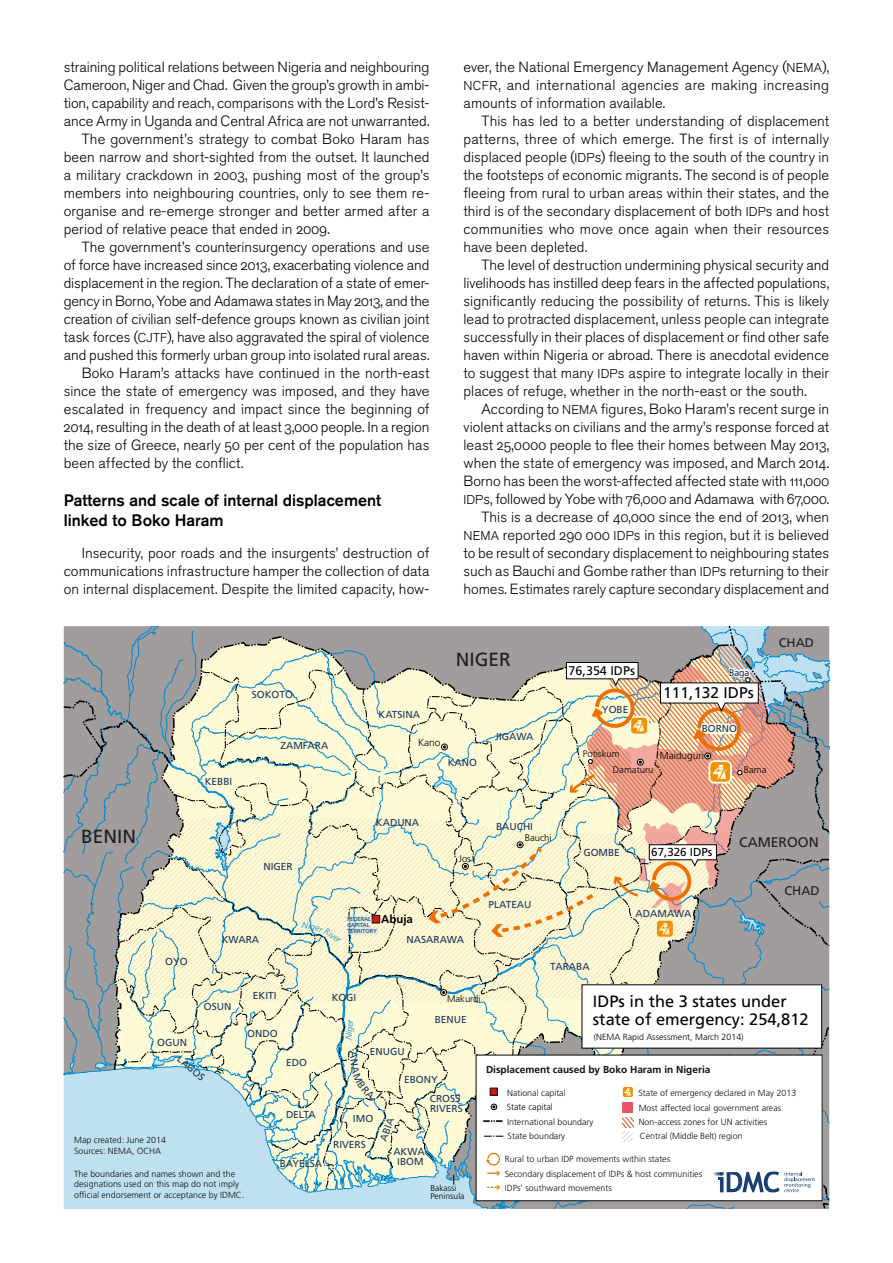
<style>
.page{position:relative;width:893px;height:1263px;background:#fff}
.page>*{position:absolute;margin:0;border:0;box-sizing:border-box;transform-origin:0 0}
.t1{font:19.05px "Frutiger LT Std";color:#1e1e1c}
.t2{font:500 16.5px/19.8px "Akzidenz Grotesk Pro";color:#000}
.t3{font:16.5px/17.7px "Frutiger LT Std";color:#000}
.t4{font:15.45px "Frutiger LT Std";color:#000}
.t5{font:300 14.7px/18px "Akzidenz Grotesk Pro";color:#000;text-align:justify}
.t6{font:13.95px "Frutiger LT Std";color:#1e1e1c}
.t7{font:12.6px "Frutiger LT Std";color:#000}
.t8{font:12.6px "Frutiger LT Std";color:#1e1e1c}
.t9{font:11.55px "Frutiger LT Std";color:#000}
.t10{font:700 11.4px "Frutiger LT Std";color:#000}
.t11{font:10.05px/10.1px "Frutiger LT Std";color:#17375c}
.t12{font:700 10.05px "Frutiger LT Std";color:#12100d}
.t13{font:300 10.05px "Frutiger LT Std";color:#000}
.t14{font:300 9.45px "Frutiger LT Std";color:#000}
.t15{font:300 8.85px/10.6px "Frutiger LT Std";color:#12100d}
.t16{font:300 8.85px "Frutiger LT Std";color:#000}
.t17{font:300 8.55px/7.6px "Frutiger LT Std";color:#000}
.t18{font:5.7px/6.3px "Frutiger LT Std";color:#17375c}
.s1{font-size:12.75px}
</style>
<div class="page">
<svg style="left:63px;top:626px;width:767px;height:583px;background:#d4d4c6"></svg>
<p class="t5" style="left:64px;top:58px;width:367px">straining political relations between Nigeria and neighbouring</p>
<p class="t5" style="left:64px;top:76px;width:367px">Cameroon, Niger and Chad. Given the group’s growth in ambi-</p>
<p class="t5" style="left:64px;top:94px;width:367px">tion, capability and reach, comparisons with the Lord’s Resist-</p>
<p class="t5" style="left:64px;top:112px;width:367px">ance Army in Uganda and Central Africa are not unwarranted.</p>
<p class="t5" style="left:82px;top:130px;width:349px">The government’s strategy to combat Boko Haram has</p>
<p class="t5" style="left:64px;top:148px;width:367px">been narrow and short-sighted from the outset. It launched</p>
<p class="t5" style="left:64px;top:166px;width:367px">a military crackdown in 2003, pushing most of the group’s</p>
<p class="t5" style="left:64px;top:184px;width:367px">members into neighbouring countries, only to see them re-</p>
<p class="t5" style="left:64px;top:202px;width:367px">organise and re-emerge stronger and better armed after a</p>
<p class="t5" style="left:64px;top:220px;width:268px">period of relative peace that ended in 2009.</p>
<p class="t5" style="left:82px;top:238px;width:349px">The government’s counterinsurgency operations and use</p>
<p class="t5" style="left:64px;top:256px;width:367px">of force have increased since 2013, exacerbating violence and</p>
<p class="t5" style="left:64px;top:274px;width:367px">displacement in the region. The declaration of a state of emer-</p>
<p class="t5" style="left:64px;top:292px;width:367px">gency in Borno, Yobe and Adamawa states in May 2013, and the</p>
<p class="t5" style="left:64px;top:310px;width:367px">creation of civilian self-defence groups known as civilian joint</p>
<p class="t5" style="left:64px;top:328px;width:367px">task forces (<span class="s1">CJTF</span>), have also aggravated the spiral of violence</p>
<p class="t5" style="left:64px;top:346px;width:367px">and pushed this formerly urban group into isolated rural areas.</p>
<p class="t5" style="left:82px;top:364px;width:349px">Boko Haram’s attacks have continued in the north-east</p>
<p class="t5" style="left:64px;top:382px;width:367px">since the state of emergency was imposed, and they have</p>
<p class="t5" style="left:64px;top:400px;width:367px">escalated in frequency and impact since the beginning of</p>
<p class="t5" style="left:64px;top:418px;width:367px">2014, resulting in the death of at least 3,000 people. In a region</p>
<p class="t5" style="left:64px;top:436px;width:367px">the size of Greece, nearly 50 per cent of the population has</p>
<p class="t5" style="left:64px;top:454px;width:181px">been affected by the conflict.</p>
<p class="t2" style="left:64px;top:490px;width:319px">Patterns and scale of internal displacement linked to Boko Haram</p>
<p class="t5" style="left:64px;top:544px;width:367px;text-indent:18px">Insecurity, poor roads and the insurgents’ destruction of communications infrastructure hamper the collection of data on internal displacement. Despite the limited capacity, how-</p>
<p class="t5" style="left:463px;top:58px;width:367px">ever, the National Emergency Management Agency (<span class="s1">NEMA</span>), <span class="s1">NCFR</span>, and international agencies are making increasing amounts of information available.</p>
<p class="t5" style="left:463px;top:112px;width:367px;text-indent:18px">This has led to a better understanding of displacement patterns, three of which emerge. The first is of internally displaced people (<span class="s1">IDP</span>s) fleeing to the south of the country in the footsteps of economic migrants. The second is of people fleeing from rural to urban areas within their states, and the third is of the secondary displacement of both <span class="s1">IDP</span>s and host communities who move once again when their resources have been depleted.</p>
<p class="t5" style="left:463px;top:256px;width:367px;text-indent:18px">The level of destruction undermining physical security and livelihoods has instilled deep fears in the affected populations, significantly reducing the possibility of returns. This is likely lead to protracted displacement, unless people can integrate successfully in their places of displacement or find other safe haven within Nigeria or abroad. There is anecdotal evidence to suggest that many <span class="s1">IDP</span>s aspire to integrate locally in their places of refuge, whether in the north-east or the south.</p>
<p class="t5" style="left:463px;top:400px;width:367px;text-align:right">According to <span class="s1">NEMA</span> figures, Boko Haram’s recent surge in violent attacks on civilians and the army’s response forced at least 25,0000 people to flee their homes between May 2013, when the state of emergency was imposed, and March 2014.<br>Borno has been the worst-affected affected state with 111,000<br><span class="s1">IDP</span>s, followed by Yobe with 76,000 and Adamawa with 67,000.<br>This is a decrease of 40,000 since the end of 2013, when <span class="s1">NEMA</span> reported 290 000 <span class="s1">IDP</span>s in this region, but it is believed to be result of secondary displacement to neighbouring states such as Bauchi and Gombe rather than <span class="s1">IDP</span>s returning to their homes. Estimates rarely capture secondary displacement and</p>
<p class="t11" style="left:205px;top:776px;width:29px">KEBBI</p>
<p class="t11" style="left:252px;top:690px;width:43px">SOKOTO</p>
<p class="t11" style="left:280px;top:740px;width:49px">ZAMFARA</p>
<p class="t1" style="left:456px;top:648px;width:56px">NIGER</p>
<p class="t11" style="left:379px;top:710px;width:43px">KATSINA</p>
<p class="t13" style="left:418px;top:737px;width:24px">Kano</p>
<p class="t11" style="left:448px;top:758px;width:31px">KANO</p>
<p class="t11" style="left:495px;top:732px;width:40px">JIGAWA</p>
<p class="t7" style="left:568px;top:663px;width:68px">76,354 IDPs</p>
<p class="t11" style="left:602px;top:704px;width:28px">YOBE</p>
<p class="t14" style="left:583px;top:749px;width:38px">Potiskum</p>
<p class="t14" style="left:729px;top:667px;width:22px">Baga</p>
<p class="t4" style="left:663px;top:684px;width:92px">111,132 IDPs</p>
<p class="t11" style="left:702px;top:724px;width:37px">BORNO</p>
<p class="t13" style="left:660px;top:749px;width:46px">Maiduguri</p>
<p class="t14" style="left:613px;top:764px;width:42px">Damaturu</p>
<p class="t14" style="left:744px;top:764px;width:24px">Bama</p>
<p class="t8" style="left:779px;top:635px;width:37px">CHAD</p>
<p class="t11" style="left:376px;top:817px;width:45px">KADUNA</p>
<p class="t11" style="left:496px;top:821px;width:39px">BAUCHI</p>
<p class="t1" style="left:81px;top:826px;width:56px">BENIN</p>
<p class="t6" style="left:739px;top:834px;width:81px">CAMEROON</p>
<p class="t14" style="left:525px;top:833px;width:28px">Bauchi</p>
<p class="t9" style="left:651px;top:845px;width:63px">67,326 IDPs</p>
<p class="t11" style="left:583px;top:847px;width:38px">GOMBE</p>
<p class="t14" style="left:459px;top:854px;width:14px">Jos</p>
<p class="t11" style="left:263px;top:861px;width:31px">NIGER</p>
<p class="t11" style="left:165px;top:956px;width:24px">OYO</p>
<p class="t11" style="left:222px;top:935px;width:39px">KWARA</p>
<p class="t11" style="left:157px;top:1038px;width:31px">OGUN</p>
<p class="t11" style="left:204px;top:1002px;width:29px">OSUN</p>
<p class="t11" style="left:182px;top:1054px;width:34px;rotate:40deg">LAGOS</p>
<p class="t11" style="left:253px;top:991px;width:25px">EKITI</p>
<p class="t11" style="left:247px;top:1029px;width:32px">ONDO</p>
<p class="t11" style="left:286px;top:1057px;width:22px">EDO</p>
<p class="t15" style="left:74px;top:1135px;width:93px">Map created: June 2014<br>Sources: NEMA, OCHA</p>
<p class="t11" style="left:286px;top:1110px;width:31px">DELTA</p>
<p class="t15" style="left:74px;top:1168px;width:172px">The boundaries and names shown and the designations used on this map do not imply official endorsement or acceptance by IDMC.</p>
<p class="t11" style="left:280px;top:1158px;width:44px">BAYELSA</p>
<p class="t10" style="left:381px;top:912px;width:33px">Abuja</p>
<p class="t18" style="left:347px;top:916px;width:31px">FEDERAL<br>CAPITAL<br>TERRITORY</p>
<p class="t11" style="left:407px;top:934px;width:59px">NASARAWA</p>
<p class="t11" style="left:488px;top:899px;width:45px">PLATEAU</p>
<p class="t11" style="left:332px;top:992px;width:26px">KOGI</p>
<p class="t11" style="left:370px;top:1046px;width:36px">ENUGU</p>
<p class="t14" style="left:447px;top:993px;width:35px">Makurdi</p>
<p class="t11" style="left:435px;top:1014px;width:34px">BENUE</p>
<p class="t11" style="left:550px;top:961px;width:41px">TARABA</p>
<p class="t11" style="left:635px;top:909px;width:57px">ADAMAWA</p>
<p class="t8" style="left:784px;top:883px;width:37px">CHAD</p>
<p class="t3" style="left:593px;top:992px;width:217px">IDPs in the 3 states under state of emergency: 254,812</p>
<p class="t16" style="left:594px;top:1032px;width:151px">(NEMA Rapid Assessment, March 2014)</p>
<p class="t11" style="left:404px;top:1075px;width:35px">EBONY</p>
<p class="t11" style="left:430px;top:1094px;width:34px">CROSS<br>RIVERS</p>
<p class="t11" style="left:353px;top:1113px;width:22px">IMO</p>
<p class="t11" style="left:333px;top:1139px;width:34px">RIVERS</p>
<p class="t11" style="left:378px;top:1139px;width:25px;rotate:-70deg">ABIA</p>
<p class="t11" style="left:393px;top:1146px;width:33px;text-align:center">AKWA<br>IBOM</p>
<p class="t17" style="left:430px;top:1184px;width:36px">Bakassi<br>Peninsula</p>
<p class="t12" style="left:486px;top:1064px;width:226px">Displacement caused by Boko Haram in Nigeria</p>
<p class="t15" style="left:507px;top:1087px;width:60px">National capital</p>
<p class="t15" style="left:638px;top:1087px;width:159px">State of emergency declared in May 2013</p>
<p class="t16" style="left:507px;top:1102px;width:48px">State capital</p>
<p class="t15" style="left:639px;top:1102px;width:144px">Most affected local government areas</p>
<p class="t15" style="left:507px;top:1116px;width:88px">International boundary</p>
<p class="t15" style="left:639px;top:1117px;width:130px">Non-access zones for UN activities</p>
<p class="t15" style="left:508px;top:1131px;width:59px">State boundary</p>
<p class="t15" style="left:640px;top:1131px;width:104px">Central (Middle Belt) region</p>
<p class="t15" style="left:505px;top:1153px;width:167px">Rural to urban IDP movements within states</p>
<p class="t15" style="left:505px;top:1169px;width:199px">Secondary displacement of IDPs &amp; host communities</p>
<p class="t15" style="left:505px;top:1183px;width:109px">IDPs’ southward movements</p>
</div>
